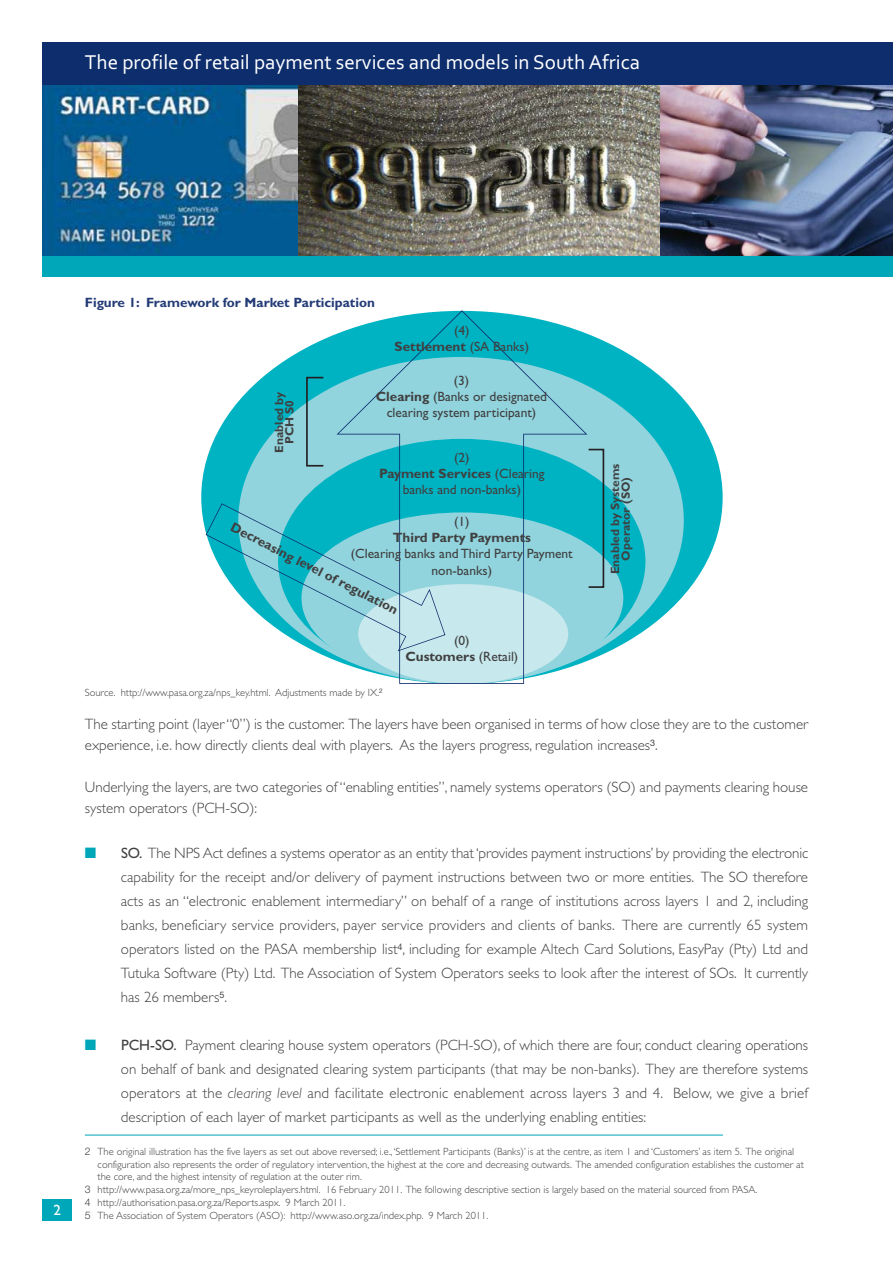
<style>
.page{position:relative;width:893px;height:1263px;background:#fff}
.page>*{position:absolute;margin:0;border:0;box-sizing:border-box;transform-origin:0 0}
.t1{font:21px "Corbel";color:#fff}
.t2{font:300 15px/24px "Gill Sans";color:#404041}
.t3{font:15px "Gill Sans";color:#fff}
.t4{font:13.5px/16.2px "Gill Sans";color:#404041;text-align:center}
.t5{font:700 13.5px "Gill Sans";color:#404041}
.t6{font:700 13.5px "Gill Sans";color:#243b77}
.t7{font:700 12px/10.5px "Gill Sans";color:#404041;text-align:center}
.t8{font:300 10.5px "Gill Sans";color:#404041}
.s1{font-weight:700}
.s2{color:#00a7b8}
.s3{font-weight:400}
.s4{font-style:italic}
.s5{font-family:"Helvetica Neue"}
</style>
<div class="page">
<div style="left:201px;top:311px;width:521px;height:373px;background:#00b3c3;border-radius:50%"></div>
<div style="left:238px;top:357px;width:445px;height:327px;background:#91d4dd;border-radius:50%"></div>
<div style="left:278px;top:439px;width:367px;height:245px;background:#00b3c3;border-radius:50%"></div>
<div style="left:301px;top:512px;width:322px;height:172px;background:#91d4dd;border-radius:50%"></div>
<div style="left:42px;top:234px;width:850px;height:42px;background:#00a7b8"></div>
<div style="left:42px;top:43px;width:850px;height:42px;background:#0e2d6d"></div>
<img style="left:42px;top:85px;width:850px;height:170px">
<div style="left:42px;top:1199px;width:30px;height:21px;background:#00a7b8"></div>
<hr style="left:85px;top:1135px;width:638px;height:1px;background:#00a7b8">
<svg style="left:336px;top:310px;width:251px;height:374px"></svg>
<div style="left:306px;top:377px;width:18px;height:90px;border:2px solid #231f20"></div>
<svg style="left:206px;top:503px;width:239px;height:148px"></svg>
<div style="left:587px;top:449px;width:17px;height:139px;border:2px solid #231f20"></div>
<h1 class="t1" style="left:85px;top:54px;width:556px">The profile of retail payment services and models in South Africa</h1>
<p class="t3" style="left:53px;top:1204px;width:9px">2</p>
<p class="t6" style="left:85px;top:298px;width:291px">Figure 1: Framework for Market Participation</p>
<p class="t4" style="left:394px;top:324px;width:136px">(4)<br><span class="s1">Settlement</span> (SA Banks)</p>
<p class="t7" style="left:275px;top:453px;width:62px;rotate:-90deg">Enabled by<br>PCH S0</p>
<p class="t4" style="left:376px;top:374px;width:173px">(3)<br><span class="s1">Clearing</span> (Banks or designated clearing system participant)</p>
<p class="t4" style="left:379px;top:450px;width:167px">(2)<br><span class="s1">Payment Services</span> (Clearing banks and non-banks)</p>
<p class="t4" style="left:454px;top:515px;width:17px">(1)</p>
<p class="t5" style="left:393px;top:533px;width:140px">Third Party Payments</p>
<p class="t4" style="left:351px;top:547px;width:223px">(Clearing banks and Third Party Payment non-banks)</p>
<p class="t5" style="left:234px;top:522px;width:187px;rotate:27deg">Decreasing level of regulation</p>
<p class="t8" style="left:85px;top:689px;width:299px">Source. http://www.pasa.org.za/nps_key.html. Adjustments made by IX.<sup>2</sup></p>
<p class="t4" style="left:405px;top:633px;width:114px">(0)<br><span class="s1">Customers</span> (Retail)</p>
<p class="t7" style="left:611px;top:574px;width:112px;rotate:-90deg">Enabled by Systems<br>Operator (SO)</p>
<p class="t2" style="left:85px;top:715px;width:724px;line-height:21px">The starting point (layer “0”) is the customer. The layers have been organised in terms of how close they are to the customer experience, i.e. how directly clients deal with players. As the layers progress, regulation increases<sup>3</sup>.</p>
<p class="t2" style="left:85px;top:778px;width:724px;line-height:21px">Underlying the layers, are two categories of “enabling entities”, namely systems operators (SO) and payments clearing house system operators (PCH-SO):</p>
<p class="t2" style="left:121px;top:843px;width:689px;text-align:justify;text-indent:-36px"><span class="s2">■</span> <span class="s3">SO.</span> The NPS Act defines a systems operator as an entity that ‘provides payment instructions’ by providing the electronic capability for the receipt and/or delivery of payment instructions between two or more entities. The SO therefore acts as an “electronic enablement intermediary” on behalf of a range of institutions across layers 1 and 2, including banks, beneficiary service providers, payer service providers and clients of banks. There are currently 65 system operators listed on the PASA membership list<sup>4</sup>, including for example Altech Card Solutions, EasyPay (Pty) Ltd and Tutuka Software (Pty) Ltd. The Association of System Operators seeks to look after the interest of SOs. It currently has 26 members<sup>5</sup>.</p>
<p class="t2" style="left:121px;top:1035px;width:689px;text-align:justify;text-indent:-36px"><span class="s2">■</span> <span class="s3">PCH-SO.</span> Payment clearing house system operators (PCH-SO), of which there are four, conduct clearing operations on behalf of bank and designated clearing system participants (that may be non-banks). They are therefore systems operators at the <span class="s4">clearing level</span> and facilitate electronic enablement across layers 3 and 4. Below, we give a brief description of each layer of market participants as well as the underlying enabling entities:</p>
<p class="t8" style="left:85px;top:1148px;width:710px"><span class="s5">2</span> The original illustration has the five layers as set out above reversed; i.e., ‘Settlement Participants (Banks)’ is at the centre, as item 1 and ‘Customers’ as item 5. The original</p>
<p class="t8" style="left:98px;top:1161px;width:707px">configuration also represents the order of regulatory intervention, the highest at the core and decreasing outwards. The amended configuration establishes the customer at</p>
<p class="t8" style="left:98px;top:1173px;width:266px">the core, and the highest intensity of regulation at the outer rim.</p>
<p class="t8" style="left:85px;top:1186px;width:674px"><span class="s5">3</span> http://www.pasa.org.za/more_nps_keyroleplayers.html. 16 February 2011. The following descriptive section is largely based on the material sourced from PASA.</p>
<p class="t8" style="left:85px;top:1199px;width:262px"><span class="s5">4</span> http://authorisation.pasa.org.za/Reports.aspx. 9 March 2011.</p>
<p class="t8" style="left:85px;top:1212px;width:405px"><span class="s5">5</span> The Association of System Operators (ASO): http://www.aso.org.za/index.php. 9 March 2011.</p>
</div>
